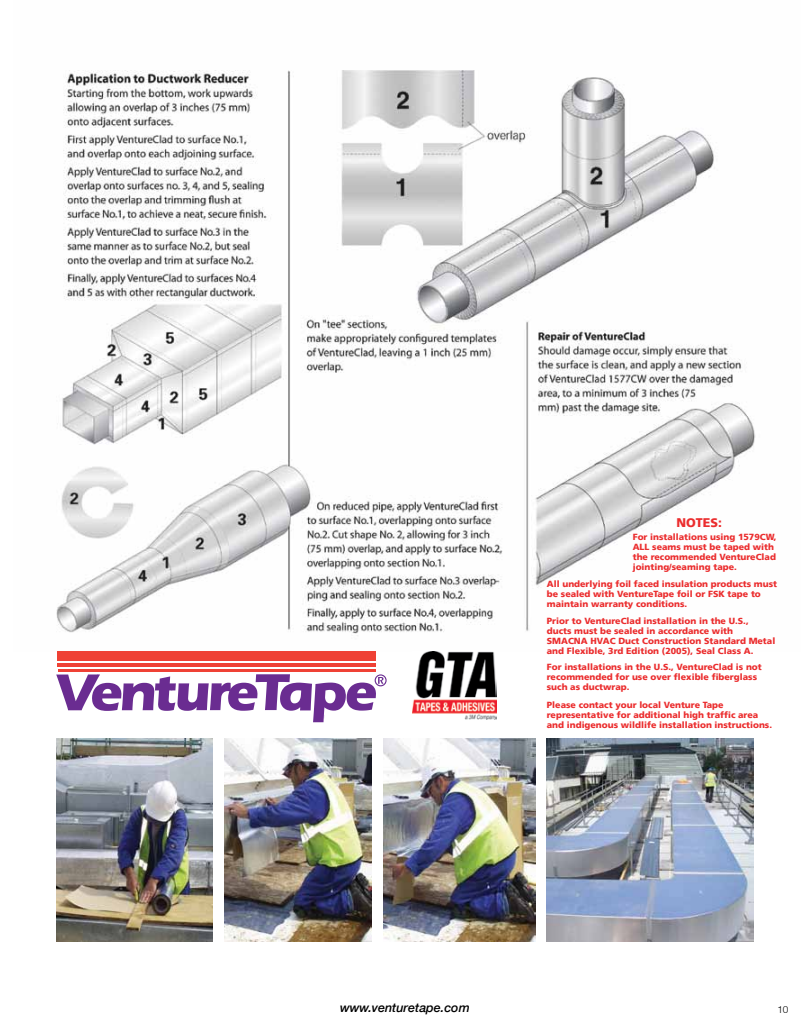
<style>
.page{position:relative;width:810px;height:1035px;background:#fff}
.page>*{position:absolute;margin:0;border:0;box-sizing:border-box;transform-origin:0 0}
.t1{font:italic 500 12.5px "Helvetica Neue LT";color:#000}
.t2{font:900 12.5px "Frutiger LT";color:#eb2d2e}
.t3{font:300 10px "Helvetica Neue LT";color:#000}
.t4{font:900 8.88px/10px "Frutiger LT";color:#eb2d2e}
</style>
<div class="page">
<img style="left:56px;top:738px;width:156px;height:203px">
<img style="left:225px;top:738px;width:147px;height:203px">
<img style="left:384px;top:738px;width:151px;height:203px">
<img style="left:547px;top:738px;width:207px;height:203px">
<img style="left:56px;top:70px;width:700px;height:582px">
<div style="left:375px;top:674px;width:12px;height:12px;border:1px solid #6a2c91;border-radius:50%"></div>
<div style="left:58px;top:652px;width:318px;height:9px;background:#ef4135"></div>
<hr style="left:58px;top:663px;width:318px;height:4px;background:#ef4135">
<hr style="left:58px;top:669px;width:318px;height:2px;background:#ef4135">
<svg style="left:56px;top:674px;width:328px;height:48px"></svg>
<img style="left:413px;top:652px;width:83px;height:67px">
<h1 class="t2" style="left:676px;top:515px;width:47px">NOTES:</h1>
<p class="t4" style="left:633px;top:532px;width:145px">For installations using 1579CW,<br>ALL seams must be taped with the recommended VentureClad jointing/seaming tape.</p>
<p class="t4" style="left:547px;top:579px;width:232px">All underlying foil faced insulation products must be sealed with VentureTape foil or FSK tape to maintain warranty conditions.</p>
<p class="t4" style="left:547px;top:616px;width:230px">Prior to VentureClad installation in the U.S., ducts must be sealed in accordance with SMACNA HVAC Duct Construction Standard Metal and Flexible, 3rd Edition (2005), Seal Class A.</p>
<p class="t4" style="left:547px;top:662px;width:216px">For installations in the U.S., VentureClad is not recommended for use over flexible fiberglass such as ductwrap.</p>
<p class="t4" style="left:547px;top:700px;width:227px">Please contact your local Venture Tape representative for additional high traffic area and indigenous wildlife installation instructions.</p>
<h1 class="t1" style="left:340px;top:1000px;width:131px">www.venturetape.com</h1>
<p class="t3" style="left:777px;top:1004px;width:13px">10</p>
</div>
